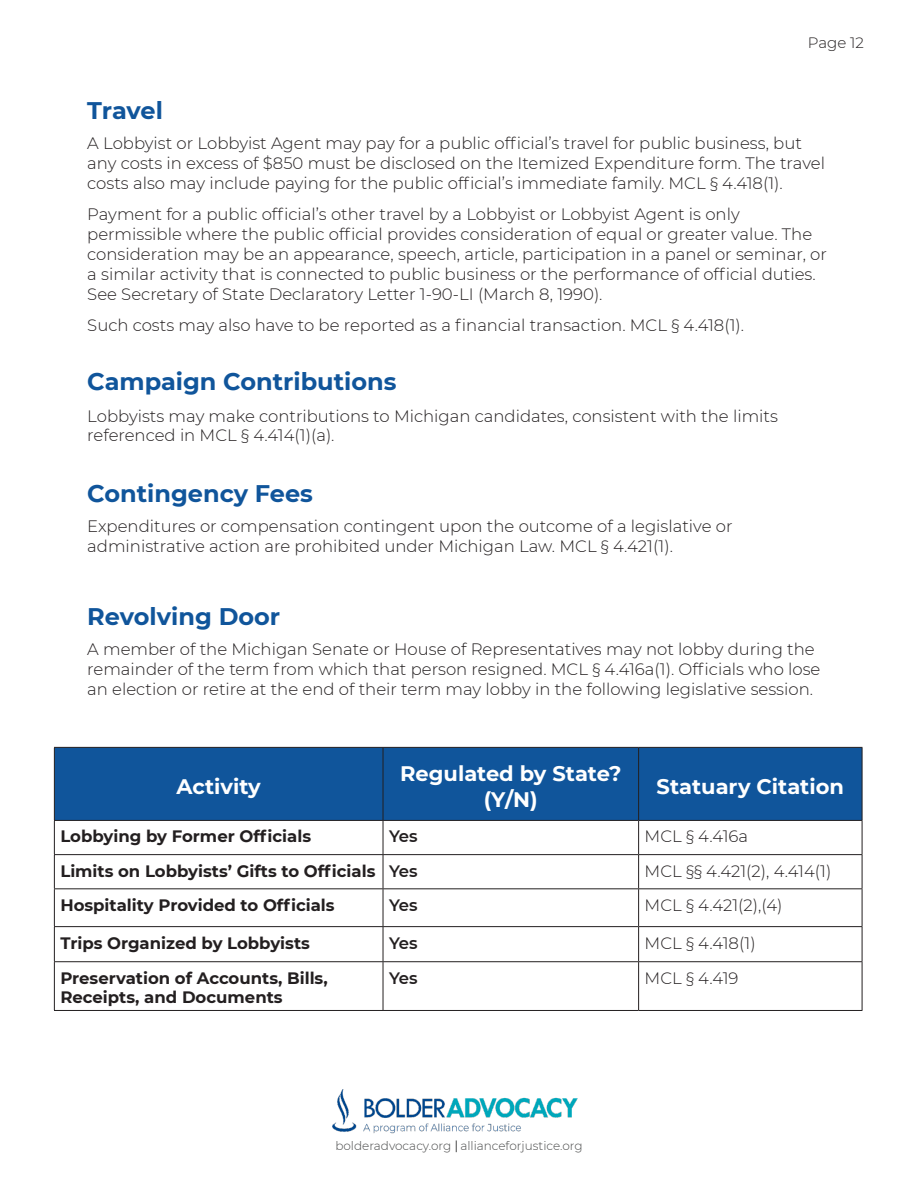
<style>
.page{position:relative;width:918px;height:1188px;background:#fff}
.page>*{position:absolute;margin:0;border:0;box-sizing:border-box;transform-origin:0 0}
.Heading_1{font:700 24px "Montserrat";color:#10559b}
.t1{font:700 21px/25.2px "Montserrat";color:#fff;text-align:center}
.t2{font:300 16.5px/19.8px "Montserrat";color:#231f20}
.t3{font:700 16.5px/19.8px "Montserrat";color:#231f20}
.t4{font:600 16.5px "Montserrat";letter-spacing:-.03em;color:#231f20}
.t5{font:300 15px "Montserrat";color:#231f20}
.t6{font:300 12px "Montserrat";color:#494a4a}
</style>
<div class="page">
<svg style="left:456px;top:1140px;width:1px;height:12px"></svg>
<img style="left:333px;top:1089px;width:245px;height:45px">
<div style="left:55px;top:748px;width:807px;height:72px;background:#10559b"></div>
<hr style="left:54px;top:747px;width:329px;height:1px;background:#231f20">
<hr style="left:54px;top:748px;width:1px;height:72px;background:#231f20">
<hr style="left:383px;top:747px;width:256px;height:1px;background:#231f20">
<hr style="left:383px;top:748px;width:1px;height:72px;background:#231f20">
<hr style="left:639px;top:747px;width:223px;height:1px;background:#231f20">
<hr style="left:638px;top:748px;width:1px;height:72px;background:#231f20">
<hr style="left:862px;top:748px;width:1px;height:72px;background:#231f20">
<hr style="left:54px;top:820px;width:329px;height:1px;background:#231f20">
<hr style="left:54px;top:821px;width:1px;height:33px;background:#231f20">
<hr style="left:383px;top:820px;width:256px;height:1px;background:#231f20">
<hr style="left:383px;top:821px;width:1px;height:33px;background:#231f20">
<hr style="left:639px;top:820px;width:223px;height:1px;background:#231f20">
<hr style="left:638px;top:821px;width:1px;height:33px;background:#231f20">
<hr style="left:862px;top:821px;width:1px;height:33px;background:#231f20">
<hr style="left:54px;top:854px;width:329px;height:1px;background:#231f20">
<hr style="left:54px;top:855px;width:1px;height:33px;background:#231f20">
<hr style="left:383px;top:854px;width:256px;height:1px;background:#231f20">
<hr style="left:383px;top:855px;width:1px;height:33px;background:#231f20">
<hr style="left:639px;top:854px;width:223px;height:1px;background:#231f20">
<hr style="left:638px;top:855px;width:1px;height:33px;background:#231f20">
<hr style="left:862px;top:855px;width:1px;height:33px;background:#231f20">
<hr style="left:54px;top:888px;width:329px;height:1px;background:#231f20">
<hr style="left:54px;top:889px;width:1px;height:37px;background:#231f20">
<hr style="left:383px;top:888px;width:256px;height:1px;background:#231f20">
<hr style="left:383px;top:889px;width:1px;height:37px;background:#231f20">
<hr style="left:639px;top:888px;width:223px;height:1px;background:#231f20">
<hr style="left:638px;top:889px;width:1px;height:37px;background:#231f20">
<hr style="left:862px;top:889px;width:1px;height:37px;background:#231f20">
<hr style="left:54px;top:926px;width:329px;height:1px;background:#231f20">
<hr style="left:54px;top:927px;width:1px;height:34px;background:#231f20">
<hr style="left:383px;top:926px;width:256px;height:1px;background:#231f20">
<hr style="left:383px;top:927px;width:1px;height:34px;background:#231f20">
<hr style="left:639px;top:926px;width:223px;height:1px;background:#231f20">
<hr style="left:638px;top:927px;width:1px;height:34px;background:#231f20">
<hr style="left:862px;top:927px;width:1px;height:34px;background:#231f20">
<hr style="left:54px;top:961px;width:329px;height:1px;background:#231f20">
<hr style="left:54px;top:962px;width:1px;height:48px;background:#231f20">
<hr style="left:383px;top:961px;width:256px;height:1px;background:#231f20">
<hr style="left:383px;top:962px;width:1px;height:48px;background:#231f20">
<hr style="left:639px;top:961px;width:223px;height:1px;background:#231f20">
<hr style="left:638px;top:962px;width:1px;height:48px;background:#231f20">
<hr style="left:862px;top:962px;width:1px;height:48px;background:#231f20">
<hr style="left:54px;top:1010px;width:329px;height:1px;background:#231f20">
<hr style="left:383px;top:1010px;width:256px;height:1px;background:#231f20">
<hr style="left:639px;top:1010px;width:223px;height:1px;background:#231f20">
<p class="t5" style="left:808px;top:32px;width:58px">Page 12</p>
<p class="Heading_1" style="left:87px;top:93px;width:77px">Travel</p>
<p class="t2" style="left:87px;top:133px;width:739px">A Lobbyist or Lobbyist Agent may pay for a public official’s travel for public business, but any costs in excess of $850 must be disclosed on the Itemized Expenditure form. The travel costs also may include paying for the public official’s immediate family. MCL § 4.418(1).</p>
<p class="t2" style="left:87px;top:204px;width:741px">Payment for a public official’s other travel by a Lobbyist or Lobbyist Agent is only permissible where the public official provides consideration of equal or greater value. The consideration may be an appearance, speech, article, participation in a panel or seminar, or a similar activity that is connected to public business or the performance of official duties.<br>See Secretary of State Declaratory Letter 1-90-LI (March 8, 1990).</p>
<p class="t2" style="left:87px;top:315px;width:658px">Such costs may also have to be reported as a financial transaction. MCL § 4.418(1).</p>
<p class="Heading_1" style="left:87px;top:364px;width:311px">Campaign Contributions</p>
<p class="t2" style="left:87px;top:405px;width:692px">Lobbyists may make contributions to Michigan candidates, consistent with the limits referenced in MCL § 4.414(1)(a).</p>
<p class="Heading_1" style="left:87px;top:476px;width:227px">Contingency Fees</p>
<p class="t2" style="left:87px;top:516px;width:647px">Expenditures or compensation contingent upon the outcome of a legislative or administrative action are prohibited under Michigan Law. MCL § 4.421(1).</p>
<p class="Heading_1" style="left:87px;top:599px;width:194px">Revolving Door</p>
<p class="t2" style="left:87px;top:639px;width:735px">A member of the Michigan Senate or House of Representatives may not lobby during the remainder of the term from which that person resigned. MCL § 4.416a(1). Officials who lose an election or retire at the end of their term may lobby in the following legislative session.</p>
<p class="t1" style="left:177px;top:773px;width:86px">Activity</p>
<p class="t1" style="left:400px;top:760px;width:223px">Regulated by State? (Y/N)</p>
<p class="t1" style="left:657px;top:773px;width:189px">Statuary Citation</p>
<p class="t3" style="left:60px;top:826px;width:252px">Lobbying by Former Officials</p>
<p class="t4" style="left:389px;top:825px;width:30px">Yes</p>
<p class="t2" style="left:645px;top:826px;width:105px">MCL § 4.416a</p>
<p class="t3" style="left:60px;top:860px;width:317px">Limits on Lobbyists’ Gifts to Officials</p>
<p class="t4" style="left:389px;top:859px;width:30px">Yes</p>
<p class="t2" style="left:645px;top:860px;width:188px">MCL §§ 4.421(2), 4.414(1)</p>
<p class="t3" style="left:60px;top:894px;width:276px">Hospitality Provided to Officials</p>
<p class="t4" style="left:389px;top:893px;width:30px">Yes</p>
<p class="t2" style="left:645px;top:895px;width:139px">MCL § 4.421(2),(4)</p>
<p class="t3" style="left:60px;top:932px;width:251px">Trips Organized by Lobbyists</p>
<p class="t4" style="left:389px;top:931px;width:30px">Yes</p>
<p class="t2" style="left:645px;top:932px;width:113px">MCL § 4.418(1)</p>
<p class="t3" style="left:60px;top:967px;width:269px">Preservation of Accounts, Bills,<br>Receipts, and Documents</p>
<p class="t4" style="left:389px;top:966px;width:30px">Yes</p>
<p class="t2" style="left:645px;top:967px;width:95px">MCL § 4.419</p>
<p class="t6" style="left:335px;top:1138px;width:249px">bolderadvocacy.org allianceforjustice.org</p>
</div>
